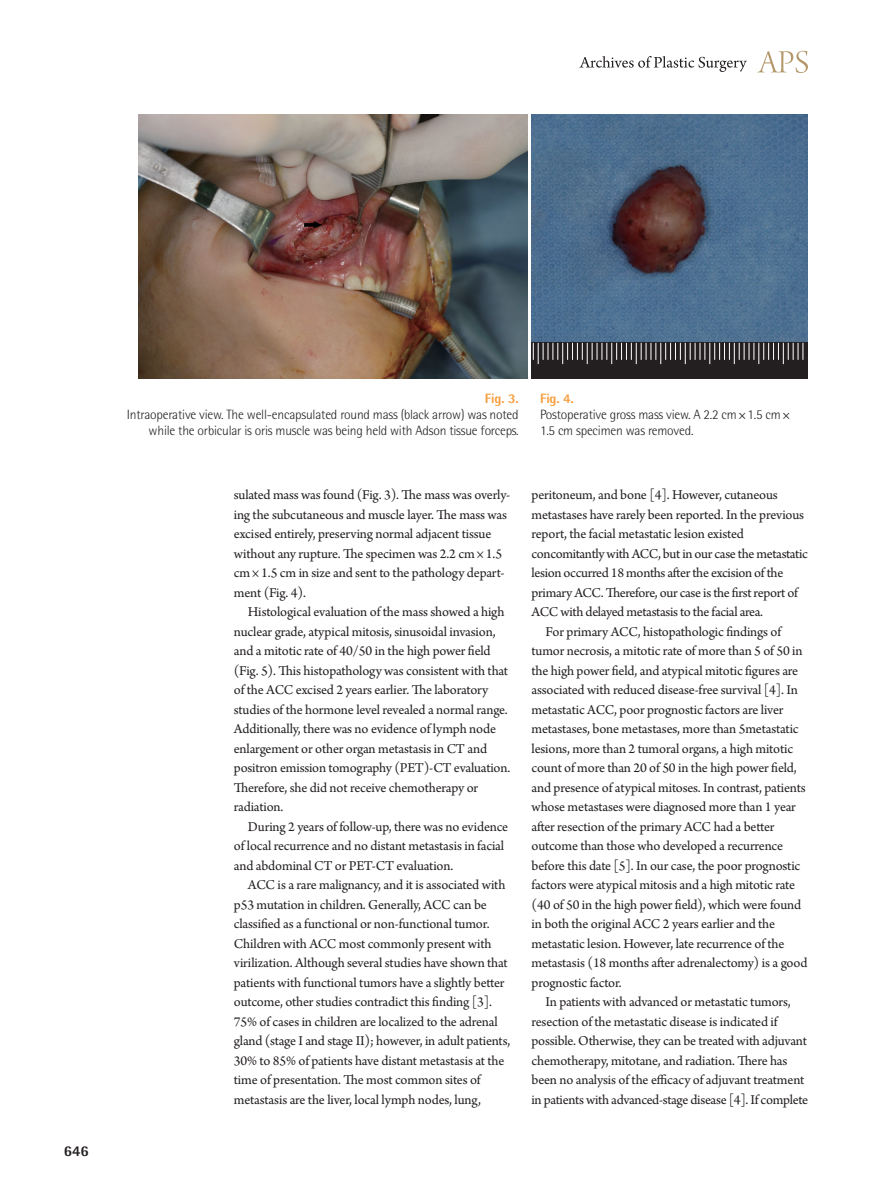
<style>
.page{position:relative;width:893px;height:1191px;background:#fff}
.page>*{position:absolute;margin:0;border:0;box-sizing:border-box;transform-origin:0 0}
.t1{font:800 15px "Rotis Semi Sans Std";color:#231f20}
.t2{font:14.25px/19.5px "Arno Pro";letter-spacing:-.01em;color:#231f20}
.t3{font:300 13.5px/16.2px "Rotis Semi Sans Std";letter-spacing:-.015em;color:#231f20;text-align:right}
.t4{font:800 13.5px "Rotis Semi Sans Std";letter-spacing:-.015em;color:#f89d3d}
</style>
<div class="page">
<svg style="left:757px;top:51px;width:51px;height:22px"></svg>
<svg style="left:579px;top:56px;width:168px;height:16px"></svg>
<img style="left:138px;top:115px;width:389px;height:263px">
<img style="left:531px;top:115px;width:277px;height:227px">
<div style="left:531px;top:342px;width:277px;height:36px;background:#231f20"></div>
<svg style="left:533px;top:343px;width:271px;height:21px"></svg>
<p class="t1" style="left:64px;top:1141px;width:27px">646</p>
<p class="t4" style="left:485px;top:389px;width:35px">Fig. 3.</p>
<p class="t3" style="left:127px;top:406px;width:393px">Intraoperative view. The well-encapsulated round mass (black arrow) was noted while the orbicular is oris muscle was being held with Adson tissue forceps.</p>
<p class="t4" style="left:540px;top:389px;width:35px">Fig. 4.</p>
<p class="t3" style="left:540px;top:406px;width:252px;text-align:left">Postoperative gross mass view. A 2.2 cm×1.5 cm×<br>1.5 cm specimen was removed.</p>
<p class="t2" style="left:234px;top:486px;width:277px">sulated mass was found (Fig. 3). The mass was overly&shy;ing the subcutaneous and muscle layer. The mass was excised entirely, preserving normal adjacent tissue without any rupture. The specimen was 2.2 cm × 1.5 cm × 1.5 cm in size and sent to the pathology depart&shy;ment (Fig. 4).</p>
<p class="t2" style="left:234px;top:603px;width:278px;text-indent:14px">Histological evaluation of the mass showed a high nuclear grade, atypical mitosis, sinusoidal invasion, and a mitotic rate of 40/50 in the high power field (Fig. 5). This histopathology was consistent with that of the ACC excised 2 years earlier. The laboratory studies of the hormone level revealed a normal range.<br>Additionally, there was no evidence of lymph node enlargement or other organ metastasis in CT and positron emission tomography (PET)-CT evaluation.<br>Therefore, she did not receive chemotherapy or radiation.</p>
<p class="t2" style="left:234px;top:817px;width:276px;text-indent:14px">During 2 years of follow-up, there was no evidence of local recurrence and no distant metastasis in facial and abdominal CT or PET-CT evaluation.</p>
<p class="t2" style="left:234px;top:876px;width:278px;text-indent:14px">ACC is a rare malignancy, and it is associated with p53 mutation in children. Generally, ACC can be classified as a functional or non-functional tumor.<br>Children with ACC most commonly present with virilization. Although several studies have shown that patients with functional tumors have a slightly better outcome, other studies contradict this finding [3].<br>75% of cases in children are localized to the adrenal gland (stage I and stage II); however, in adult patients, 30% to 85% of patients have distant metastasis at the time of presentation. The most common sites of metastasis are the liver, local lymph nodes, lung,</p>
<p class="t2" style="left:531px;top:486px;width:248px">peritoneum, and bone [4]. However, cutaneous</p>
<p class="t2" style="left:531px;top:505px;width:274px">metastases have rarely been reported. In the previous</p>
<p class="t2" style="left:531px;top:525px;width:214px">report, the facial metastatic lesion existed</p>
<p class="t2" style="left:531px;top:544px;width:278px">concomitantly with ACC, but in our case the metastatic</p>
<p class="t2" style="left:531px;top:564px;width:253px">lesion occurred 18 months after the excision of the</p>
<p class="t2" style="left:531px;top:583px;width:268px">primary ACC. Therefore, our case is the first report of</p>
<p class="t2" style="left:531px;top:603px;width:233px">ACC with delayed metastasis to the facial area.</p>
<p class="t2" style="left:546px;top:622px;width:237px">For primary ACC, histopathologic findings of</p>
<p class="t2" style="left:531px;top:641px;width:273px">tumor necrosis, a mitotic rate of more than 5 of 50 in</p>
<p class="t2" style="left:531px;top:661px;width:268px">the high power field, and atypical mitotic figures are</p>
<p class="t2" style="left:531px;top:680px;width:268px">associated with reduced disease-free survival [4]. In</p>
<p class="t2" style="left:531px;top:700px;width:253px">metastatic ACC, poor prognostic factors are liver</p>
<p class="t2" style="left:531px;top:719px;width:269px">metastases, bone metastases, more than 5metastatic</p>
<p class="t2" style="left:531px;top:739px;width:263px">lesions, more than 2 tumoral organs, a high mitotic</p>
<p class="t2" style="left:531px;top:758px;width:267px">count of more than 20 of 50 in the high power field,</p>
<p class="t2" style="left:531px;top:778px;width:276px">and presence of atypical mitoses. In contrast, patients</p>
<p class="t2" style="left:531px;top:797px;width:266px">whose metastases were diagnosed more than 1 year</p>
<p class="t2" style="left:531px;top:817px;width:244px">after resection of the primary ACC had a better</p>
<p class="t2" style="left:531px;top:836px;width:253px">outcome than those who developed a recurrence</p>
<p class="t2" style="left:531px;top:856px;width:270px">before this date [5]. In our case, the poor prognostic</p>
<p class="t2" style="left:531px;top:875px;width:265px">factors were atypical mitosis and a high mitotic rate</p>
<p class="t2" style="left:531px;top:895px;width:271px">(40 of 50 in the high power field), which were found</p>
<p class="t2" style="left:531px;top:914px;width:245px">in both the original ACC 2 years earlier and the</p>
<p class="t2" style="left:531px;top:934px;width:254px">metastatic lesion. However, late recurrence of the</p>
<p class="t2" style="left:531px;top:953px;width:277px">metastasis (18 months after adrenalectomy) is a good</p>
<p class="t2" style="left:531px;top:973px;width:92px">prognostic factor.</p>
<p class="t2" style="left:546px;top:992px;width:247px">In patients with advanced or metastatic tumors,</p>
<p class="t2" style="left:531px;top:1012px;width:248px">resection of the metastatic disease is indicated if</p>
<p class="t2" style="left:531px;top:1031px;width:277px">possible. Otherwise, they can be treated with adjuvant</p>
<p class="t2" style="left:531px;top:1051px;width:257px">chemotherapy, mitotane, and radiation. There has</p>
<p class="t2" style="left:531px;top:1070px;width:274px">been no analysis of the efficacy of adjuvant treatment</p>
<p class="t2" style="left:531px;top:1090px;width:278px">in patients with advanced-stage disease [4]. If complete</p>
</div>
